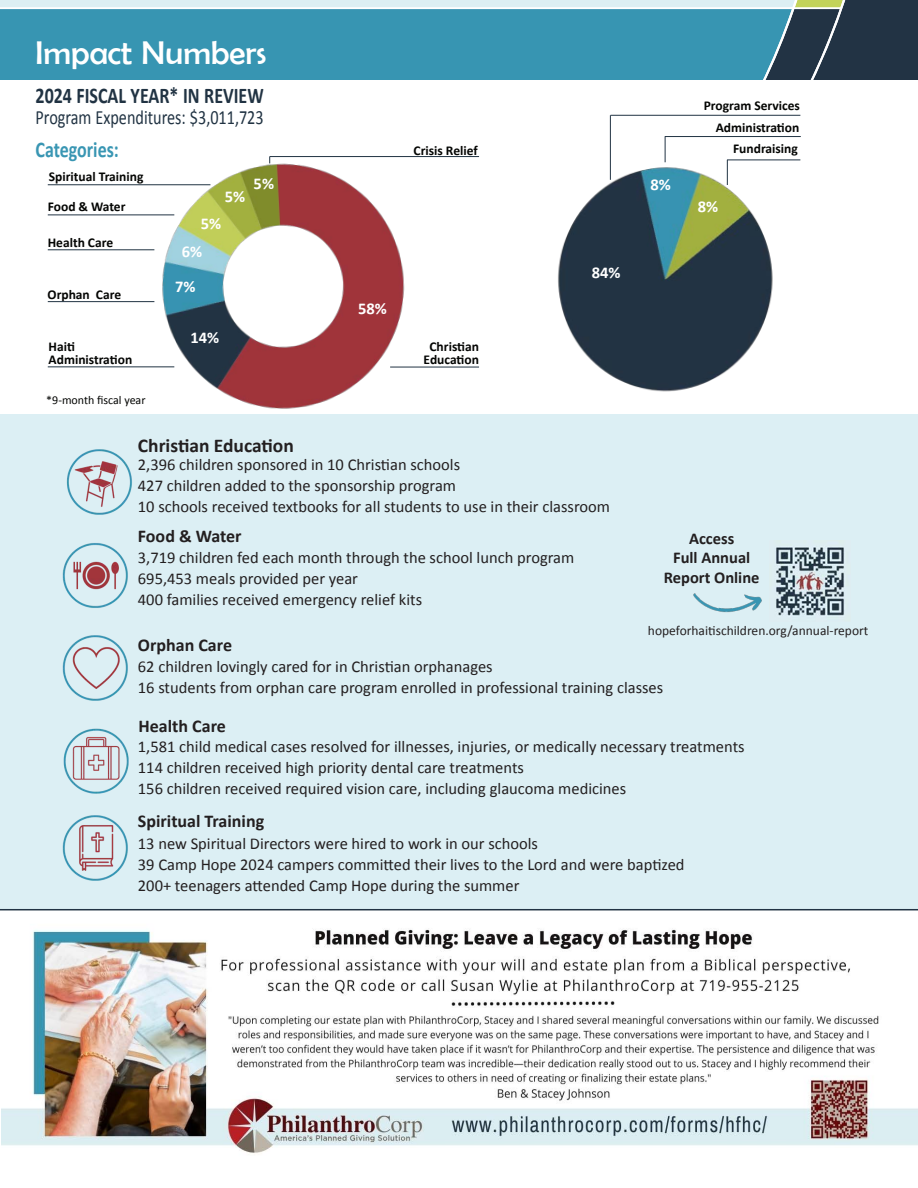
<style>
.page{position:relative;width:918px;height:1188px;background:#fff}
.page>*{position:absolute;margin:0;border:0;box-sizing:border-box;transform-origin:0 0}
.Intro_Paragraph{font:33px "Berlin Sans FB";color:#fff}
.sidebar{font:700 22.5px "Calibri";color:#213343;scale:.8 1}
.sidebar-2{font:700 22.5px "Calibri";color:#3996b3;scale:.8 1}
.sidebar-3{font:20.25px "Calibri";color:#213343;scale:.8 1}
.t1{font:700 19.5px "Calibri";color:#231f20}
.t2{font:700 18px "Calibri";color:#231f20}
.t3{font:16.5px/21px "Calibri";color:#231f20}
.t4{font:700 16.5px/19.5px "Calibri";color:#231f20;text-align:center}
.t5{font:700 16.5px "Calibri";color:#fff}
.t6{font:700 13.5px/13.5px "Calibri";color:#040503}
.t7{font:13.5px "Calibri";color:#231f20}
.t8{font:12px "Calibri";color:#040503}
</style>
<div class="page">
<div style="left:850px;top:0;width:68px;height:79px;background:#234"></div>
<svg style="left:0;top:0;width:850px;height:79px;background:#4a99b1"></svg>
<div style="left:0;top:415px;width:918px;height:495px;background:#dceff4"></div>
<img style="left:66px;top:449px;width:66px;height:66px">
<img style="left:62px;top:543px;width:66px;height:65px">
<img style="left:62px;top:635px;width:66px;height:66px">
<img style="left:63px;top:728px;width:66px;height:66px">
<img style="left:62px;top:815px;width:66px;height:66px">
<img style="left:558px;top:160px;width:215px;height:232px">
<img style="left:133px;top:157px;width:309px;height:258px">
<img style="left:2px;top:910px;width:916px;height:243px">
<hr style="left:390px;top:367px;width:89px;height:1px;background:#213343">
<hr style="left:48px;top:185px;width:162px;height:1px;background:#213343">
<hr style="left:48px;top:215px;width:126px;height:1px;background:#213343">
<hr style="left:48px;top:367px;width:126px;height:1px;background:#213343">
<hr style="left:48px;top:250px;width:106px;height:1px;background:#213343">
<hr style="left:270px;top:156px;width:209px;height:1px;background:#213343">
<hr style="left:665px;top:136px;width:136px;height:1px;background:#213343">
<hr style="left:727px;top:160px;width:73px;height:1px;background:#213343">
<hr style="left:611px;top:115px;width:189px;height:1px;background:#213343">
<img style="left:776px;top:547px;width:68px;height:69px">
<img style="left:693px;top:593px;width:69px;height:20px">
<hr style="left:0;top:909px;width:918px;height:1px;background:#213343">
<hr style="left:610px;top:115px;width:1px;height:65px;background:#213343">
<svg style="left:665px;top:137px;width:1px;height:25px"></svg>
<svg style="left:727px;top:160px;width:1px;height:25px"></svg>
<hr style="left:48px;top:301px;width:106px;height:1px;background:#213343">
<p class="Intro_Paragraph" style="left:36px;top:34px;width:232px">Impact Numbers</p>
<p class="sidebar" style="left:36px;top:81px;width:287px">2024 FISCAL YEAR* IN REVIEW</p>
<p class="sidebar-3" style="left:36px;top:105px;width:287px">Program Expenditures: $3,011,723</p>
<p class="sidebar-2" style="left:36px;top:135px;width:106px">Categories:</p>
<p class="t6" style="left:49px;top:169px;width:96px">Spiritual Training</p>
<p class="t6" style="left:48px;top:200px;width:79px">Food &amp; Water</p>
<p class="t6" style="left:48px;top:235px;width:67px">Health Care</p>
<p class="t6" style="left:48px;top:287px;width:75px">Orphan Care</p>
<p class="t6" style="left:49px;top:339px;width:85px">Haiti<br>Administration</p>
<p class="t8" style="left:46px;top:392px;width:101px">*9-month fiscal year</p>
<p class="t5" style="left:225px;top:186px;width:22px">5%</p>
<p class="t5" style="left:201px;top:213px;width:22px">5%</p>
<p class="t5" style="left:182px;top:241px;width:22px">6%</p>
<p class="t5" style="left:175px;top:276px;width:22px">7%</p>
<p class="t5" style="left:254px;top:173px;width:22px">5%</p>
<p class="t5" style="left:190px;top:327px;width:30px">14%</p>
<p class="t1" style="left:138px;top:433px;width:157px">Christian Education</p>
<p class="t6" style="left:414px;top:143px;width:66px">Crisis Relief</p>
<p class="t5" style="left:358px;top:298px;width:30px">58%</p>
<p class="t6" style="left:424px;top:339px;width:57px;text-align:center">Christian<br>Education</p>
<p class="t5" style="left:592px;top:262px;width:30px">84%</p>
<p class="t3" style="left:138px;top:454px;width:324px">2,396 children sponsored in 10 Christian schools</p>
<p class="t3" style="left:138px;top:475px;width:320px">427 children added to the sponsorship program</p>
<p class="t3" style="left:138px;top:496px;width:474px">10 schools received textbooks for all students to use in their classroom</p>
<p class="t3" style="left:138px;top:547px;width:438px">3,719 children fed each month through the school lunch program</p>
<p class="t3" style="left:138px;top:568px;width:286px">695,453 meals provided per year<br>400 families received emergency relief kits</p>
<p class="t2" style="left:138px;top:524px;width:105px">Food &amp; Water</p>
<p class="t2" style="left:138px;top:634px;width:96px">Orphan Care</p>
<p class="t5" style="left:651px;top:173px;width:22px">8%</p>
<p class="t6" style="left:704px;top:99px;width:98px">Program Services</p>
<p class="t6" style="left:716px;top:121px;width:85px">Administration</p>
<p class="t6" style="left:733px;top:142px;width:66px">Fundraising</p>
<p class="t5" style="left:698px;top:196px;width:22px">8%</p>
<p class="t4" style="left:689px;top:528px;width:47px">Access</p>
<p class="t4" style="left:664px;top:548px;width:97px">Full Annual<br>Report Online</p>
<p class="t7" style="left:648px;top:622px;width:222px">hopeforhaitischildren.org/annual-report</p>
<p class="t3" style="left:138px;top:656px;width:356px">62 children lovingly cared for in Christian orphanages</p>
<p class="t3" style="left:138px;top:677px;width:527px">16 students from orphan care program enrolled in professional training classes</p>
<p class="t2" style="left:139px;top:714px;width:89px">Health Care</p>
<p class="t3" style="left:138px;top:736px;width:608px">1,581 child medical cases resolved for illnesses, injuries, or medically necessary treatments</p>
<p class="t3" style="left:138px;top:757px;width:490px">114 children received high priority dental care treatments<br>156 children received required vision care, including glaucoma medicines</p>
<p class="t2" style="left:138px;top:810px;width:128px">Spiritual Training</p>
<p class="t3" style="left:138px;top:833px;width:402px">13 new Spiritual Directors were hired to work in our schools</p>
<p class="t3" style="left:138px;top:854px;width:548px">39 Camp Hope 2024 campers committed their lives to the Lord and were baptized<br>200+ teenagers attended Camp Hope during the summer</p>
</div>
